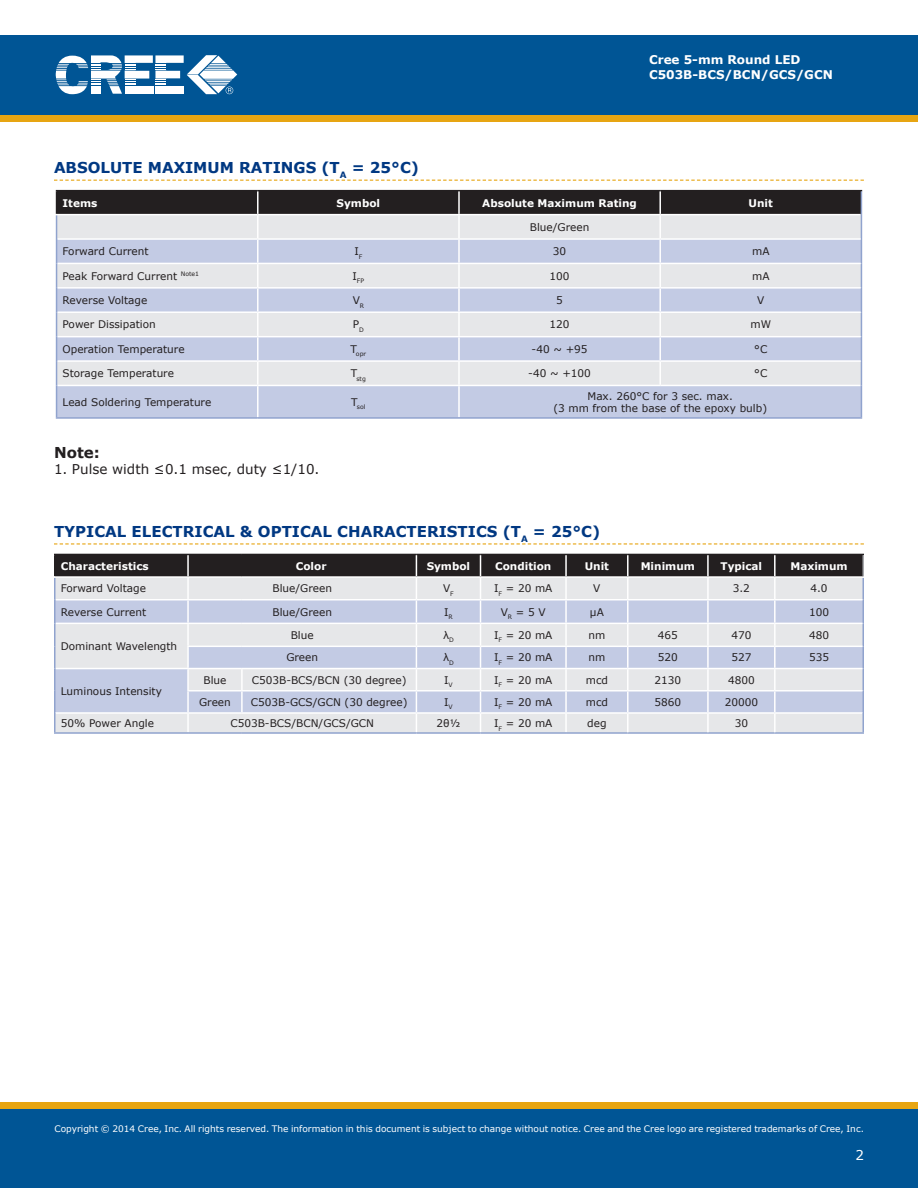
<style>
.page{position:relative;width:918px;height:1188px;background:#fff}
.page>*{position:absolute;margin:0;border:0;box-sizing:border-box;transform-origin:0 0}
.t1{font:700 15px "Verdana";color:#003882}
.t2{font:700 15px "Verdana";color:#231f20}
.t3{font:13.5px "Verdana";color:#231f20}
.t4{font:13.5px "Verdana";color:#fff}
.t5{font:700 12px/15px "Verdana";color:#fff}
.t6{font:10.5px/12px "Verdana";color:#231f20;text-align:center}
.t7{font:700 10.5px "Verdana";color:#fff}
.t8{font:9px "Verdana";color:#fff}
.t9{font:6.15px "Verdana";color:#231f20}
</style>
<div class="page">
<div style="left:0;top:115px;width:918px;height:7px;background:#e7a512"></div>
<div style="left:0;top:35px;width:918px;height:80px;background:#005595"></div>
<svg style="left:56px;top:55px;width:181px;height:39px"></svg>
<div style="left:0;top:1108px;width:918px;height:80px;background:#005595"></div>
<div style="left:0;top:1102px;width:918px;height:6px;background:#e7a512"></div>
<svg style="left:54px;top:180px;width:810px;height:1px"></svg>
<svg style="left:54px;top:543px;width:810px;height:2px"></svg>
<div style="left:57px;top:386px;width:804px;height:31px;background:#c3cbe4"></div>
<hr style="left:56px;top:190px;width:202px;height:1px;background:#231f20">
<hr style="left:258px;top:190px;width:201px;height:1px;background:#231f20">
<hr style="left:459px;top:190px;width:201px;height:1px;background:#231f20">
<hr style="left:660px;top:190px;width:202px;height:1px;background:#231f20">
<hr style="left:257px;top:386px;width:2px;height:31px;background:#fff">
<hr style="left:56px;top:385px;width:1px;height:32px;background:#90a3ce">
<hr style="left:861px;top:385px;width:1px;height:32px;background:#90a3ce">
<hr style="left:458px;top:386px;width:2px;height:31px;background:#fff">
<hr style="left:56px;top:417px;width:202px;height:2px;background:#91a3ce">
<hr style="left:258px;top:417px;width:201px;height:2px;background:#91a3ce">
<hr style="left:459px;top:417px;width:201px;height:2px;background:#91a3ce">
<hr style="left:660px;top:417px;width:202px;height:2px;background:#91a3ce">
<svg style="left:56px;top:191px;width:806px;height:194px;background:#c3c6d0"></svg>
<hr style="left:660px;top:238px;width:201px;height:2px;background:#fff">
<hr style="left:660px;top:263px;width:201px;height:1px;background:#fff">
<hr style="left:660px;top:287px;width:201px;height:2px;background:#fff">
<hr style="left:660px;top:311px;width:201px;height:2px;background:#fff">
<hr style="left:660px;top:336px;width:201px;height:1px;background:#fff">
<hr style="left:660px;top:360px;width:201px;height:2px;background:#fff">
<hr style="left:54px;top:732px;width:134px;height:2px;background:#90a3ce">
<hr style="left:188px;top:732px;width:54px;height:2px;background:#90a3ce">
<hr style="left:242px;top:732px;width:174px;height:2px;background:#90a3ce">
<hr style="left:416px;top:732px;width:65px;height:2px;background:#90a3ce">
<hr style="left:481px;top:732px;width:85px;height:2px;background:#90a3ce">
<hr style="left:566px;top:732px;width:62px;height:2px;background:#90a3ce">
<hr style="left:628px;top:732px;width:80px;height:2px;background:#90a3ce">
<hr style="left:708px;top:732px;width:67px;height:2px;background:#90a3ce">
<hr style="left:775px;top:732px;width:89px;height:2px;background:#90a3ce">
<svg style="left:54px;top:554px;width:810px;height:178px;background:#c2c5cf"></svg>
<p class="t5" style="left:649px;top:52px;width:185px">Cree 5-mm Round LED<br>C503B-BCS/BCN/GCS/GCN</p>
<h1 class="t1" style="left:54px;top:158px;width:367px">ABSOLUTE MAXIMUM RATINGS (T<sub>A</sub> = 25°C)</h1>
<p class="t7" style="left:63px;top:196px;width:36px">Items</p>
<p class="t7" style="left:337px;top:196px;width:45px">Symbol</p>
<p class="t7" style="left:482px;top:196px;width:156px">Absolute Maximum Rating</p>
<p class="t7" style="left:749px;top:196px;width:26px">Unit</p>
<p class="t6" style="left:530px;top:221px;width:61px">Blue/Green</p>
<p class="t6" style="left:63px;top:245px;width:88px">Forward Current</p>
<p class="t6" style="left:354px;top:245px;width:9px">I<sub>F</sub></p>
<p class="t6" style="left:553px;top:245px;width:15px">30</p>
<p class="t6" style="left:752px;top:245px;width:19px">mA</p>
<p class="t6" style="left:63px;top:269px;width:138px">Peak Forward Current <sup>Note1</sup></p>
<p class="t9" style="left:353px;top:277px;width:13px"><sup>I</sup>FP</p>
<p class="t6" style="left:550px;top:269px;width:22px">100</p>
<p class="t6" style="left:752px;top:269px;width:19px">mA</p>
<p class="t6" style="left:63px;top:294px;width:86px">Reverse Voltage</p>
<p class="t6" style="left:353px;top:294px;width:13px">V<sub>R</sub></p>
<p class="t6" style="left:556px;top:294px;width:8px">5</p>
<p class="t6" style="left:757px;top:294px;width:9px">V</p>
<p class="t6" style="left:63px;top:318px;width:95px">Power Dissipation</p>
<p class="t6" style="left:353px;top:318px;width:13px">P<sub>D</sub></p>
<p class="t6" style="left:550px;top:318px;width:22px">120</p>
<p class="t6" style="left:751px;top:318px;width:22px">mW</p>
<p class="t6" style="left:63px;top:343px;width:124px">Operation Temperature</p>
<p class="t9" style="left:351px;top:350px;width:17px"><sup>T</sup>opr</p>
<p class="t6" style="left:532px;top:343px;width:58px">-40 ~ +95</p>
<p class="t6" style="left:754px;top:343px;width:15px">°C</p>
<p class="t6" style="left:63px;top:367px;width:113px">Storage Temperature</p>
<p class="t9" style="left:351px;top:375px;width:16px"><sup>T</sup>stg</p>
<p class="t6" style="left:528px;top:367px;width:64px">-40 ~ +100</p>
<p class="t6" style="left:754px;top:367px;width:15px">°C</p>
<p class="t6" style="left:63px;top:396px;width:150px">Lead Soldering Temperature</p>
<p class="t9" style="left:351px;top:403px;width:16px"><sup>T</sup>sol</p>
<p class="t6" style="left:553px;top:390px;width:215px">Max. 260°C for 3 sec. max.<br>(3 mm from the base of the epoxy bulb)</p>
<h1 class="t2" style="left:54px;top:443px;width:47px">Note:</h1>
<p class="t3" style="left:54px;top:460px;width:267px">1. Pulse width ≤0.1 msec, duty ≤1/10.</p>
<h1 class="t1" style="left:54px;top:522px;width:548px">TYPICAL ELECTRICAL &amp; OPTICAL CHARACTERISTICS (T<sub>A</sub> = 25°C)</h1>
<p class="t7" style="left:61px;top:559px;width:90px">Characteristics</p>
<p class="t7" style="left:296px;top:559px;width:32px">Color</p>
<p class="t7" style="left:427px;top:559px;width:45px">Symbol</p>
<p class="t7" style="left:495px;top:559px;width:58px">Condition</p>
<p class="t7" style="left:585px;top:559px;width:26px">Unit</p>
<p class="t7" style="left:641px;top:559px;width:56px">Minimum</p>
<p class="t7" style="left:721px;top:559px;width:43px">Typical</p>
<p class="t7" style="left:790px;top:559px;width:59px">Maximum</p>
<p class="t6" style="left:61px;top:582px;width:87px">Forward Voltage</p>
<p class="t6" style="left:272px;top:582px;width:61px">Blue/Green</p>
<p class="t6" style="left:443px;top:582px;width:12px">V<sub>F</sub></p>
<p class="t6" style="left:494px;top:582px;width:60px">I<sub>F</sub> = 20 mA</p>
<p class="t6" style="left:593px;top:582px;width:9px">V</p>
<p class="t6" style="left:733px;top:582px;width:19px">3.2</p>
<p class="t6" style="left:810px;top:582px;width:19px">4.0</p>
<p class="t6" style="left:61px;top:605px;width:87px">Reverse Current</p>
<p class="t6" style="left:272px;top:605px;width:61px">Blue/Green</p>
<p class="t6" style="left:444px;top:605px;width:10px">I<sub>R</sub></p>
<p class="t6" style="left:501px;top:605px;width:46px">V<sub>R</sub> = 5 V</p>
<p class="t6" style="left:590px;top:605px;width:15px">μA</p>
<p class="t6" style="left:809px;top:605px;width:22px">100</p>
<p class="t6" style="left:61px;top:640px;width:118px">Dominant Wavelength</p>
<p class="t6" style="left:291px;top:629px;width:24px">Blue</p>
<p class="t6" style="left:443px;top:629px;width:12px">λ<sub>D</sub></p>
<p class="t6" style="left:494px;top:629px;width:60px">I<sub>F</sub> = 20 mA</p>
<p class="t6" style="left:588px;top:629px;width:18px">nm</p>
<p class="t6" style="left:658px;top:629px;width:22px">465</p>
<p class="t6" style="left:731px;top:629px;width:22px">470</p>
<p class="t6" style="left:809px;top:629px;width:22px">480</p>
<p class="t6" style="left:286px;top:651px;width:33px">Green</p>
<p class="t6" style="left:443px;top:651px;width:12px">λ<sub>D</sub></p>
<p class="t6" style="left:494px;top:651px;width:60px">I<sub>F</sub> = 20 mA</p>
<p class="t6" style="left:588px;top:651px;width:18px">nm</p>
<p class="t6" style="left:658px;top:651px;width:22px">520</p>
<p class="t6" style="left:731px;top:651px;width:22px">527</p>
<p class="t6" style="left:809px;top:651px;width:22px">535</p>
<p class="t6" style="left:61px;top:685px;width:103px">Luminous Intensity</p>
<p class="t6" style="left:203px;top:673px;width:24px">Blue</p>
<p class="t6" style="left:252px;top:673px;width:156px">C503B-BCS/BCN (30 degree)</p>
<p class="t6" style="left:444px;top:673px;width:10px">I<sub>V</sub></p>
<p class="t6" style="left:494px;top:673px;width:60px">I<sub>F</sub> = 20 mA</p>
<p class="t6" style="left:586px;top:673px;width:24px">mcd</p>
<p class="t6" style="left:655px;top:673px;width:28px">2130</p>
<p class="t6" style="left:728px;top:673px;width:28px">4800</p>
<p class="t6" style="left:199px;top:696px;width:33px">Green</p>
<p class="t6" style="left:251px;top:696px;width:158px">C503B-GCS/GCN (30 degree)</p>
<p class="t6" style="left:444px;top:696px;width:10px">I<sub>V</sub></p>
<p class="t6" style="left:494px;top:696px;width:60px">I<sub>F</sub> = 20 mA</p>
<p class="t6" style="left:586px;top:696px;width:24px">mcd</p>
<p class="t6" style="left:655px;top:696px;width:28px">5860</p>
<p class="t6" style="left:725px;top:696px;width:35px">20000</p>
<p class="t6" style="left:61px;top:717px;width:95px">50% Power Angle</p>
<p class="t6" style="left:230px;top:717px;width:145px">C503B-BCS/BCN/GCS/GCN</p>
<p class="t6" style="left:437px;top:717px;width:25px">2θ½</p>
<p class="t6" style="left:494px;top:717px;width:60px">I<sub>F</sub> = 20 mA</p>
<p class="t6" style="left:587px;top:717px;width:21px">deg</p>
<p class="t6" style="left:735px;top:717px;width:15px">30</p>
<p class="t8" style="left:54px;top:1123px;width:811px">Copyright © 2014 Cree, Inc. All rights reserved. The information in this document is subject to change without notice. Cree and the Cree logo are registered trademarks of Cree, Inc.</p>
<p class="t8" style="left:54px;top:1125px;width:58px">of Cree, Inc.</p>
<p class="t4" style="left:855px;top:1146px;width:10px">2</p>
</div>
